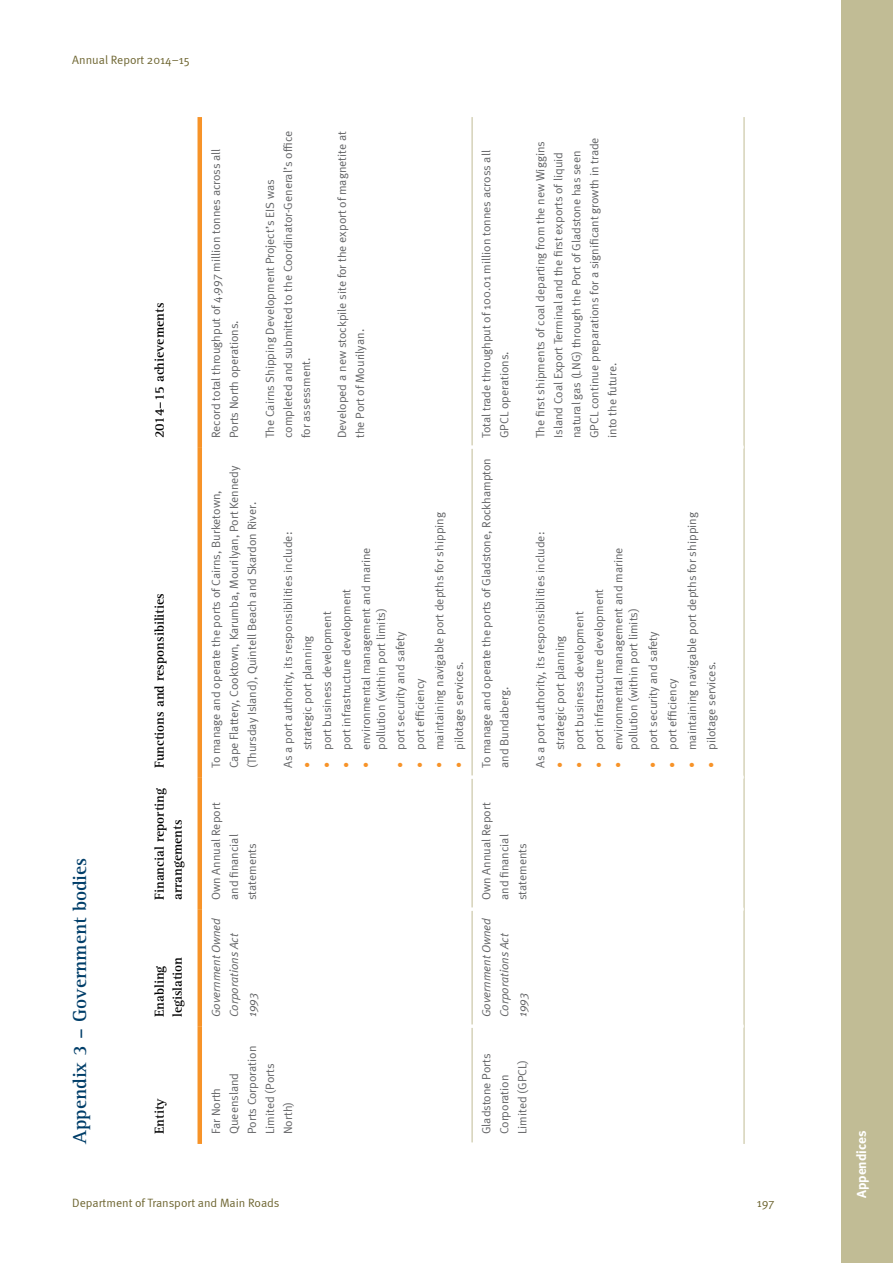
<style>
.page{position:relative;width:893px;height:1263px;background:#fff}
.page>*{position:absolute;margin:0;border:0;box-sizing:border-box;transform-origin:0 0}
.t1{font:700 19.5px "Rotis Serif Std";color:#003e69}
.t2{font:700 13.5px/18px "Rotis Serif Std";color:#000}
.t3{font:700 13.5px "Meta";color:#fff}
.t4{font:12px/18px "Meta Normal";color:#636466}
.t5{font:italic 12px/18px "Meta Normal";color:#636466}
.t6{font:12px "Meta Normal";color:#6f6632}
.s1{color:#f79328}
</style>
<div class="page">
<div style="left:841px;top:0;width:52px;height:1263px;background:#c1bc95"></div>
<hr style="left:472px;top:1028px;width:1px;height:114px;background:#c1bc95">
<hr style="left:472px;top:911px;width:1px;height:114px;background:#c1bc95">
<hr style="left:472px;top:779px;width:1px;height:129px;background:#c1bc95">
<hr style="left:472px;top:449px;width:1px;height:327px;background:#c1bc95">
<hr style="left:472px;top:117px;width:1px;height:329px;background:#c1bc95">
<hr style="left:744px;top:1026px;width:1px;height:118px;background:#c1bc95">
<hr style="left:744px;top:909px;width:1px;height:117px;background:#c1bc95">
<hr style="left:744px;top:777px;width:1px;height:132px;background:#c1bc95">
<hr style="left:744px;top:447px;width:1px;height:330px;background:#c1bc95">
<hr style="left:744px;top:117px;width:1px;height:330px;background:#c1bc95">
<div style="left:197px;top:1026px;width:5px;height:118px;background:#f79328"></div>
<div style="left:197px;top:909px;width:5px;height:117px;background:#f79328"></div>
<div style="left:197px;top:777px;width:5px;height:132px;background:#f79328"></div>
<div style="left:197px;top:447px;width:5px;height:330px;background:#f79328"></div>
<div style="left:197px;top:117px;width:5px;height:330px;background:#f79328"></div>
<p class="t6" style="left:72px;top:53px;width:119px">Annual Report 2014–15</p>
<h1 class="t1" style="left:68px;top:1144px;width:287px;rotate:-90deg">Appendix 3 – Government bodies</h1>
<p class="t2" style="left:151px;top:438px;width:137px;rotate:-90deg">2014–15 achievements</p>
<p class="t2" style="left:151px;top:768px;width:176px;rotate:-90deg">Functions and responsibilities</p>
<p class="t2" style="left:151px;top:900px;width:114px;rotate:-90deg">Financial reporting arrangements</p>
<p class="t2" style="left:151px;top:1017px;width:62px;rotate:-90deg">Enabling legislation</p>
<p class="t2" style="left:151px;top:1134px;width:38px;rotate:-90deg">Entity</p>
<p class="t4" style="left:207px;top:438px;width:291px;rotate:-90deg">Record total throughput of 4.997 million tonnes across all<br>Ports North operations.</p>
<p class="t4" style="left:261px;top:438px;width:309px;rotate:-90deg">The Cairns Shipping Development Project’s EIS was completed and submitted to the Coordinator-General’s office for assessment.</p>
<p class="t4" style="left:333px;top:438px;width:308px;rotate:-90deg">Developed a new stockpile site for the export of magnetite at the Port of Mourilyan.</p>
<p class="t4" style="left:207px;top:768px;width:304px;rotate:-90deg">To manage and operate the ports of Cairns, Burketown,<br>Cape Flattery, Cooktown, Karumba, Mourilyan, Port Kennedy (Thursday Island), Quintell Beach and Skardon River.</p>
<p class="t4" style="left:279px;top:768px;width:238px;rotate:-90deg">As a port authority, its responsibilities include:</p>
<p class="t4" style="left:298px;top:768px;width:134px;rotate:-90deg"><span class="s1">•</span> strategic port planning</p>
<p class="t4" style="left:318px;top:768px;width:158px;rotate:-90deg"><span class="s1">•</span> port business development</p>
<p class="t4" style="left:337px;top:768px;width:181px;rotate:-90deg"><span class="s1">•</span> port infrastructure development</p>
<p class="t4" style="left:358px;top:750px;width:204px;line-height:15px;text-indent:-18px;rotate:-90deg"><span class="s1">•</span> environmental management and marine pollution (within port limits)</p>
<p class="t4" style="left:391px;top:768px;width:138px;rotate:-90deg"><span class="s1">•</span> port security and safety</p>
<p class="t4" style="left:411px;top:768px;width:91px;rotate:-90deg"><span class="s1">•</span> port efficiency</p>
<p class="t4" style="left:430px;top:768px;width:258px;rotate:-90deg"><span class="s1">•</span> maintaining navigable port depths for shipping</p>
<p class="t4" style="left:450px;top:768px;width:108px;rotate:-90deg"><span class="s1">•</span> pilotage services.</p>
<p class="t4" style="left:207px;top:900px;width:99px;rotate:-90deg">Own Annual Report and financial statements</p>
<p class="t5" style="left:207px;top:1017px;width:101px;rotate:-90deg">Government Owned<br>Corporations Act<br>1993</p>
<p class="t4" style="left:207px;top:1134px;width:90px;rotate:-90deg">Far North<br>Queensland<br>Ports Corporation<br>Limited (Ports<br>North)</p>
<p class="t4" style="left:477px;top:438px;width:289px;rotate:-90deg">Total trade throughput of 100.01 million tonnes across all<br>GPCL operations.</p>
<p class="t4" style="left:477px;top:768px;width:312px;rotate:-90deg">To manage and operate the ports of Gladstone, Rockhampton and Bundaberg.</p>
<p class="t4" style="left:531px;top:438px;width:302px;rotate:-90deg">The first shipments of coal departing from the new Wiggins Island Coal Export Terminal and the first exports of liquid natural gas (LNG) through the Port of Gladstone has seen GPCL continue preparations for a significant growth in trade into the future.</p>
<p class="t4" style="left:531px;top:768px;width:238px;rotate:-90deg">As a port authority, its responsibilities include:</p>
<p class="t4" style="left:551px;top:768px;width:134px;rotate:-90deg"><span class="s1">•</span> strategic port planning</p>
<p class="t4" style="left:570px;top:768px;width:158px;rotate:-90deg"><span class="s1">•</span> port business development</p>
<p class="t4" style="left:590px;top:768px;width:181px;rotate:-90deg"><span class="s1">•</span> port infrastructure development</p>
<p class="t4" style="left:611px;top:750px;width:204px;line-height:15px;text-indent:-18px;rotate:-90deg"><span class="s1">•</span> environmental management and marine pollution (within port limits)</p>
<p class="t4" style="left:644px;top:768px;width:138px;rotate:-90deg"><span class="s1">•</span> port security and safety</p>
<p class="t4" style="left:663px;top:768px;width:91px;rotate:-90deg"><span class="s1">•</span> port efficiency</p>
<p class="t4" style="left:683px;top:768px;width:258px;rotate:-90deg"><span class="s1">•</span> maintaining navigable port depths for shipping</p>
<p class="t4" style="left:702px;top:768px;width:108px;rotate:-90deg"><span class="s1">•</span> pilotage services.</p>
<p class="t4" style="left:477px;top:900px;width:99px;rotate:-90deg">Own Annual Report and financial statements</p>
<p class="t5" style="left:477px;top:1017px;width:101px;rotate:-90deg">Government Owned<br>Corporations Act<br>1993</p>
<p class="t4" style="left:477px;top:1134px;width:82px;rotate:-90deg">Gladstone Ports<br>Corporation<br>Limited (GPCL)</p>
<p class="t6" style="left:72px;top:1196px;width:209px">Department of Transport and Main Roads</p>
<p class="t6" style="left:757px;top:1196px;width:19px">197</p>
<p class="t3" style="left:853px;top:1198px;width:69px;rotate:-90deg">Appendices</p>
</div>
